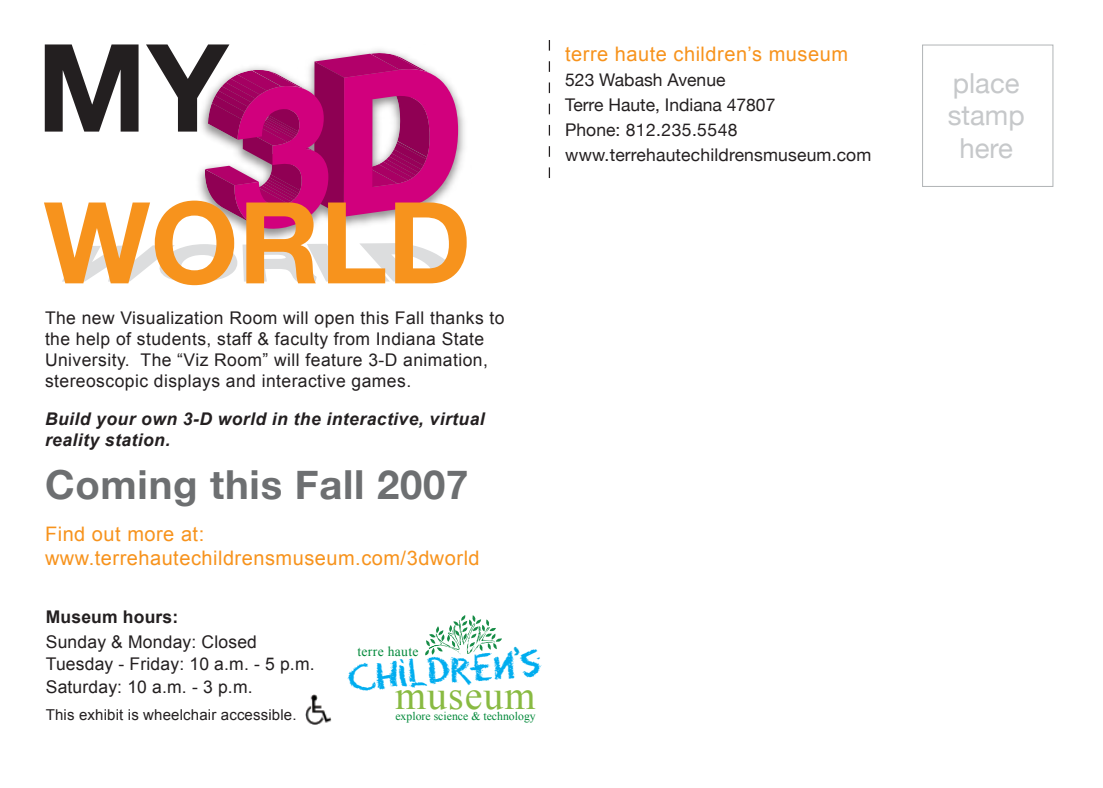
<style>
.page{position:relative;width:1103px;height:788px;background:#fff}
.page>*{position:absolute;margin:0;border:0;box-sizing:border-box;transform-origin:0 0}
.t1{font:700 122px "Helvetica Neue";color:#231f20}
.t2{font:700 113.25px "Helvetica Neue";color:#f7931d}
.t3{font:40.25px "Times New Roman";letter-spacing:.025em;color:#89ba42}
.t4{font:700 40px "Helvetica Neue";letter-spacing:.02em;color:#6d6f71}
.t5{font:34.75px "Eraser";color:#00adef}
.t6{font:27.5px/32.5px "Helvetica Neue";color:#c6c8ca;text-align:center}
.t7{font:20px/24px "Arial";letter-spacing:.025em;color:#f7931d}
.t8{font:17.5px/21px "Arial";letter-spacing:.025em;color:#231f20}
.t9{font:17.5px/25px "Helvetica Neue";color:#231f20}
.t10{font:italic 700 17.5px/21px "Arial";letter-spacing:.025em;color:#231f20}
.t11{font:700 17.5px "Arial";letter-spacing:.01em;color:#231f20}
.t12{font:15px "Arial";letter-spacing:.01em;color:#231f20}
.t13{font:13.75px "Times New Roman";letter-spacing:.025em;color:#008839}
.t14{font:11.75px "Times New Roman";letter-spacing:.005em;color:#008839}
</style>
<div class="page">
<svg style="left:549px;top:40px;width:1px;height:138px"></svg>
<svg style="left:425px;top:615px;width:77px;height:40px"></svg>
<svg style="left:62px;top:244px;width:392px;height:39px"></svg>
<img style="left:198px;top:49px;width:267px;height:195px">
<svg style="left:205px;top:53px;width:253px;height:176px"></svg>
<div style="left:922px;top:45px;width:131px;height:142px;border:1px solid #b1b4b6"></div>
<img style="left:305px;top:694px;width:26px;height:30px">
<h1 class="t1" style="left:36px;top:13px;width:193px">MY</h1>
<h2 class="t2" style="left:44px;top:173px;width:429px">WORLD</h2>
<p class="t8" style="left:45px;top:307px;width:461px">The new Visualization Room will open this Fall thanks to the help of students, staff &amp; faculty from Indiana State University. The “Viz Room” will feature 3-D animation, stereoscopic displays and interactive games.</p>
<p class="t10" style="left:45px;top:408px;width:441px">Build your own 3-D world in the interactive, virtual reality station.</p>
<h3 class="t4" style="left:45px;top:459px;width:425px">Coming this Fall 2007</h3>
<p class="t7" style="left:45px;top:522px;width:436px">Find out more at: www.terrehautechildrensmuseum.com/3dworld</p>
<p class="t11" style="left:46px;top:607px;width:134px">Museum hours:</p>
<p class="t8" style="left:46px;top:630px;width:270px;line-height:22.5px">Sunday &amp; Monday: Closed<br>Tuesday - Friday: 10 a.m. - 5 p.m.<br>Saturday: 10 a.m. - 3 p.m.</p>
<p class="t12" style="left:46px;top:706px;width:252px">This exhibit is wheelchair accessible.</p>
<p class="t13" style="left:357px;top:643px;width:63px">terre haute</p>
<h3 class="t5" style="left:346px;top:658px;width:196px;rotate:-5deg">childrens</h3>
<h3 class="t3" style="left:395px;top:671px;width:142px">museum</h3>
<p class="t14" style="left:395px;top:709px;width:142px">explore science &amp; technology</p>
<p class="t7" style="left:565px;top:42px;width:284px">terre haute children’s museum</p>
<p class="t9" style="left:565px;top:67px;width:308px">523 Wabash Avenue<br>Terre Haute, Indiana 47807<br>Phone: 812.235.5548 www.terrehautechildrensmuseum.com</p>
<h3 class="t6" style="left:947px;top:66px;width:78px">place stamp here</h3>
</div>
